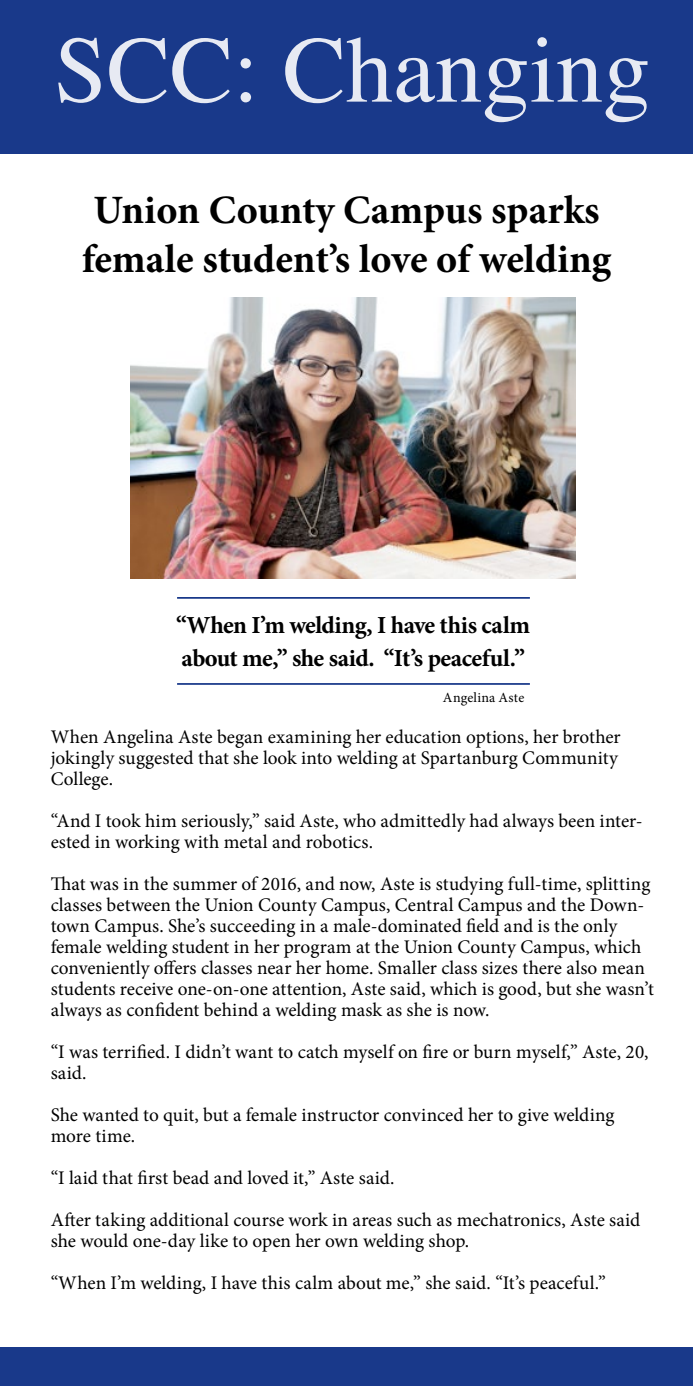
<style>
.page{position:relative;width:693px;height:1386px;background:#fff}
.page>*{position:absolute;margin:0;border:0;box-sizing:border-box;transform-origin:0 0}
.t1{font:94.5px "Times";color:#fff}
.t2{font:700 40.25px/49px "Minion Pro";letter-spacing:-.005em;color:#000}
.t3{font:700 24.5px/33.2px "Minion Pro";letter-spacing:-.025em;color:#000}
.t4{font:19.25px/21px "Minion Pro";color:#000}
.t5{font:14px "Minion Pro";letter-spacing:.01em;color:#000}
</style>
<div class="page">
<div style="left:0;top:0;width:693px;height:154px;background:#19398a"></div>
<div style="left:0;top:1348px;width:693px;height:38px;background:#19398a"></div>
<img style="left:131px;top:297px;width:445px;height:282px">
<hr style="left:177px;top:683px;width:353px;height:2px;background:#19398a">
<hr style="left:177px;top:597px;width:353px;height:2px;background:#19398a">
<h1 class="t1" style="left:54px;top:-18px;width:598px">SCC: Changing</h1>
<h2 class="t2" style="left:82px;top:185px;width:531px">Union County Campus sparks female student’s love of welding</h2>
<p class="t3" style="left:176px;top:608px;width:355px">“When I’m welding, I have this calm about me,” she said. “It’s peaceful.”</p>
<p class="t5" style="left:443px;top:688px;width:83px">Angelina Aste</p>
<p class="t4" style="left:51px;top:726px;width:572px">When Angelina Aste began examining her education options, her brother jokingly suggested that she look into welding at Spartanburg Community<br>College.</p>
<p class="t4" style="left:51px;top:810px;width:594px">“And I took him seriously,” said Aste, who admittedly had always been inter&shy;ested in working with metal and robotics.</p>
<p class="t4" style="left:51px;top:873px;width:605px">That was in the summer of 2016, and now, Aste is studying full-time, splitting classes between the Union County Campus, Central Campus and the Down&shy;town Campus. She’s succeeding in a male-dominated field and is the only female welding student in her program at the Union County Campus, which conveniently offers classes near her home. Smaller class sizes there also mean students receive one-on-one attention, Aste said, which is good, but she wasn’t always as confident behind a welding mask as she is now.</p>
<p class="t4" style="left:51px;top:1041px;width:599px">“I was terrified. I didn’t want to catch myself on fire or burn myself,” Aste, 20, said.</p>
<p class="t4" style="left:51px;top:1104px;width:565px">She wanted to quit, but a female instructor convinced her to give welding more time.</p>
<p class="t4" style="left:51px;top:1157px;width:591px;line-height:42px">“I laid that first bead and loved it,” Aste said.<br>After taking additional course work in areas such as mechatronics, Aste said</p>
<p class="t4" style="left:51px;top:1220px;width:557px;line-height:42px">she would one-day like to open her own welding shop.<br>“When I’m welding, I have this calm about me,” she said. “It’s peaceful.”</p>
</div>
